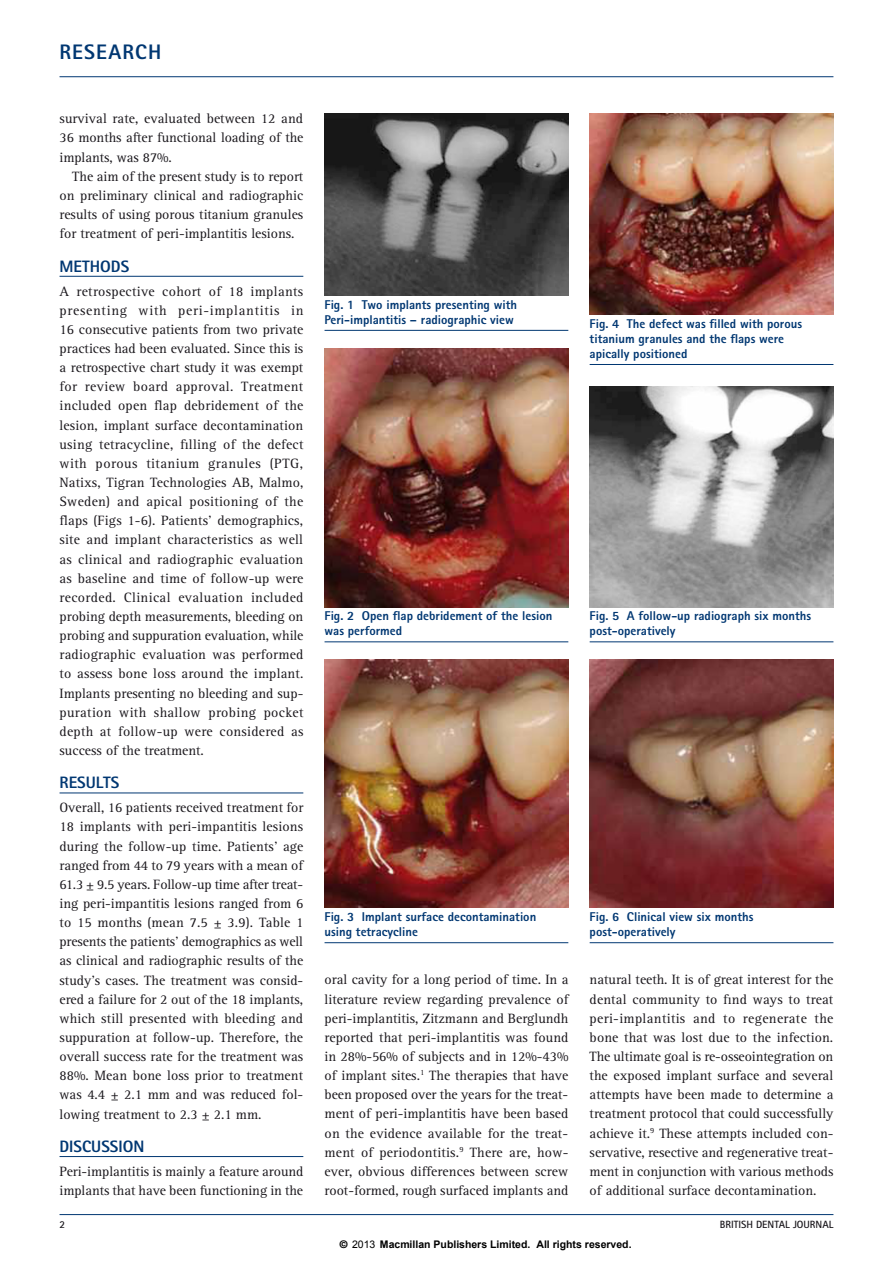
<style>
.page{position:relative;width:893px;height:1263px;background:#fff}
.page>*{position:absolute;margin:0;border:0;box-sizing:border-box;transform-origin:0 0}
.t1{font:800 21px "Rotis Sans Serif Std";letter-spacing:.055em;color:#003772}
.t2{font:800 16.5px "Rotis Sans Serif Std";color:#003772}
.t3{font:13.95px/19.2px "Rotis Serif Std";color:#1a171c;text-align:justify}
.t4{font:800 12.75px/15px "Rotis Sans Serif Std";color:#003772}
.t5{font:700 10.5px "Arial";color:#000}
.t6{font:700 10.5px "Rotis Sans Serif Std";color:#1a171c}
.s1{font-family:"Helvetica"}
.s2{font-weight:400}
</style>
<div class="page">
<hr style="left:60px;top:76px;width:773px;height:1px;background:#003772">
<hr style="left:60px;top:276px;width:243px;height:1px;background:#003772">
<hr style="left:60px;top:792px;width:243px;height:1px;background:#003772">
<hr style="left:60px;top:1156px;width:243px;height:1px;background:#003772">
<img style="left:590px;top:114px;width:243px;height:201px">
<img style="left:325px;top:114px;width:243px;height:182px">
<img style="left:590px;top:387px;width:243px;height:220px">
<img style="left:325px;top:349px;width:243px;height:258px">
<img style="left:590px;top:659px;width:243px;height:249px">
<img style="left:325px;top:659px;width:243px;height:249px">
<hr style="left:590px;top:364px;width:243px;height:1px;background:#003772">
<hr style="left:325px;top:330px;width:243px;height:1px;background:#003772">
<hr style="left:590px;top:641px;width:243px;height:1px;background:#003772">
<hr style="left:325px;top:641px;width:243px;height:1px;background:#003772">
<hr style="left:590px;top:942px;width:243px;height:1px;background:#003772">
<hr style="left:325px;top:942px;width:243px;height:1px;background:#003772">
<hr style="left:60px;top:1214px;width:773px;height:1px;background:#003772">
<h1 class="t1" style="left:60px;top:39px;width:103px">research</h1>
<p class="t3" style="left:60px;top:109px;width:245px">survival rate, evaluated between 12 and 36 months after functional loading of the implants, was 87%.</p>
<p class="t3" style="left:60px;top:167px;width:245px;text-indent:13px">The aim of the present study is to report on preliminary clinical and radiographic results of using porous titanium granules for treatment of peri-implantitis lesions.</p>
<p class="t2" style="left:60px;top:256px;width:71px">Methods</p>
<p class="t3" style="left:60px;top:282px;width:245px">A retrospective cohort of 18 implants presenting with peri-implantitis in 16 consecutive patients from two private practices had been evaluated. Since this is a retrospective chart study it was exempt for review board approval. Treatment included open flap debridement of the lesion, implant surface decontamination using tetracycline, filling of the defect with porous titanium granules (PTG, Natixs, Tigran Technologies AB, Malmo, Sweden) and apical positioning of the flaps (Figs 1-6). Patients’ demographics, site and implant characteristics as well as clinical and radiographic evaluation as baseline and time of follow-up were recorded. Clinical evaluation included probing depth measurements, bleeding on probing and suppuration evaluation, while radiographic evaluation was performed to assess bone loss around the implant.<br>Implants presenting no bleeding and sup&shy;puration with shallow probing pocket depth at follow-up were considered as success of the treatment.</p>
<p class="t2" style="left:60px;top:772px;width:61px">Results</p>
<p class="t3" style="left:60px;top:798px;width:245px">Overall, 16 patients received treatment for 18 implants with peri-impantitis lesions during the follow-up time. Patients’ age ranged from 44 to 79 years with a mean of 61.3 ± 9.5 years. Follow-up time after treat&shy;ing peri-impantitis lesions ranged from 6 to 15 months (mean 7.5 ± 3.9). Table 1 presents the patients’ demographics as well as clinical and radiographic results of the study’s cases. The treatment was consid&shy;ered a failure for 2 out of the 18 implants, which still presented with bleeding and suppuration at follow-up. Therefore, the overall success rate for the treatment was 88%. Mean bone loss prior to treatment was 4.4 ± 2.1 mm and was reduced fol&shy;lowing treatment to 2.3 ± 2.1 mm.</p>
<p class="t2" style="left:60px;top:1136px;width:86px">Discussion</p>
<p class="t3" style="left:60px;top:1162px;width:245px">Peri-implantitis is mainly a feature around implants that have been functioning in the</p>
<p class="t4" style="left:325px;top:297px;width:194px">Fig. 1 Two implants presenting with<br>Peri-implantitis – radiographic view</p>
<p class="t4" style="left:590px;top:316px;width:214px">Fig. 4 The defect was filled with porous titanium granules and the flaps were apically positioned</p>
<p class="t4" style="left:325px;top:608px;width:229px">Fig. 2 Open flap debridement of the lesion was performed</p>
<p class="t4" style="left:590px;top:608px;width:223px">Fig. 5 A follow-up radiograph six months post-operatively</p>
<p class="t4" style="left:325px;top:909px;width:213px">Fig. 3 Implant surface decontamination using tetracycline</p>
<p class="t4" style="left:590px;top:909px;width:165px">Fig. 6 Clinical view six months post-operatively</p>
<p class="t3" style="left:325px;top:971px;width:245px">oral cavity for a long period of time. In a literature review regarding prevalence of peri-implantitis, Zitzmann and Berglundh reported that peri-implantitis was found in 28%-56% of subjects and in 12%‑43% of implant sites.<sup>1</sup> The therapies that have been proposed over the years for the treat&shy;ment of peri-implantitis have been based on the evidence available for the treat&shy;ment of periodontitis.<sup>9</sup> There are, how&shy;ever, obvious differences between screw root-formed, rough surfaced implants and</p>
<p class="t3" style="left:590px;top:971px;width:245px">natural teeth. It is of great interest for the dental community to find ways to treat peri-implantitis and to regenerate the bone that was lost due to the infection.<br>The ultimate goal is re-osseointegration on the exposed implant surface and several attempts have been made to determine a treatment protocol that could successfully achieve it.<sup>9</sup> These attempts included con&shy;servative, resective and regenerative treat&shy;ment in conjunction with various methods of additional surface decontamination.</p>
<p class="t6" style="left:60px;top:1217px;width:7px">2</p>
<p class="t6" style="left:720px;top:1217px;width:115px">BRITI SH DENTAL JOURNAL</p>
<p class="t5" style="left:340px;top:1237px;width:293px"><span class="s1">©</span> <span class="s2">2013</span> Macmillan Publishers Limited. All rights reserved.</p>
</div>
